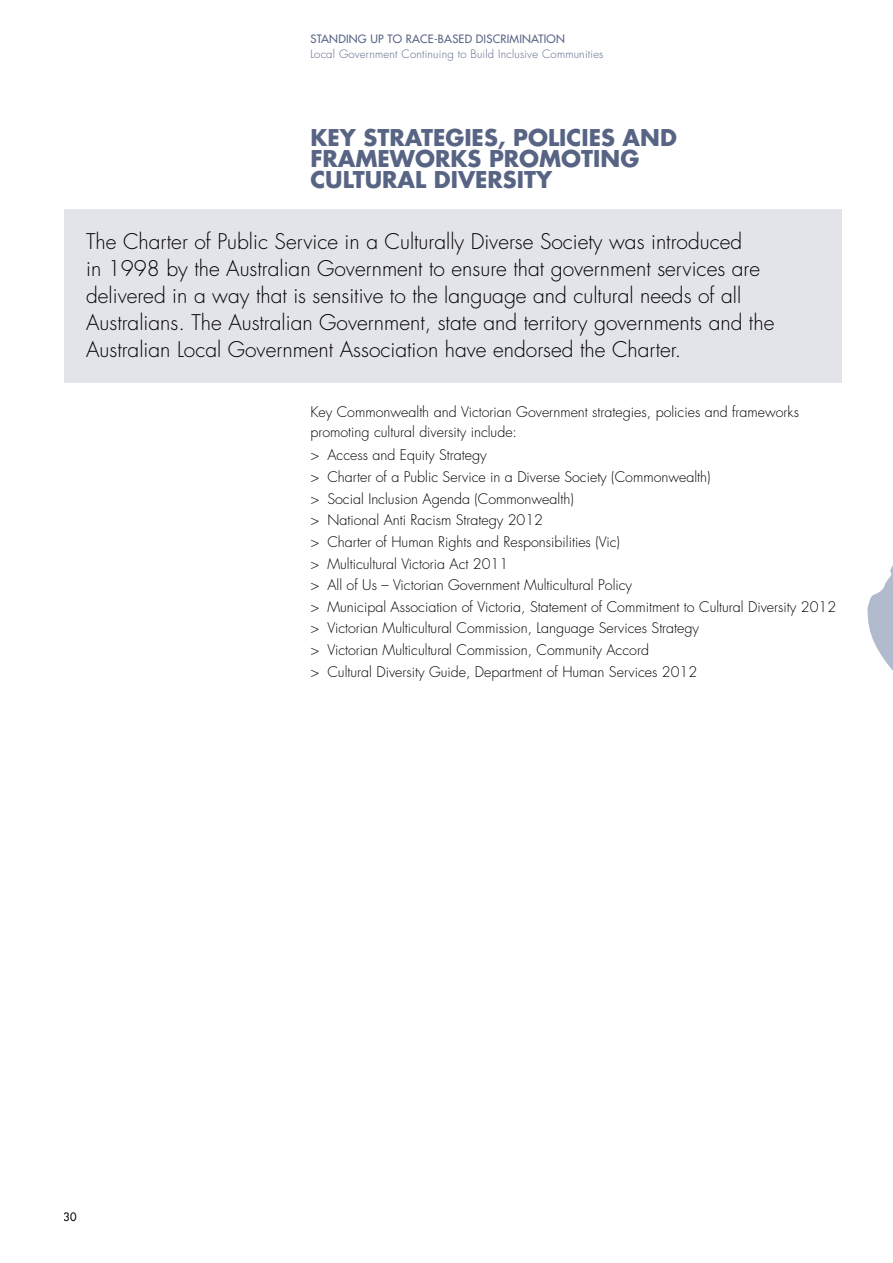
<style>
.page{position:relative;width:893px;height:1263px;background:#fff}
.page>*{position:absolute;margin:0;border:0;box-sizing:border-box;transform-origin:0 0}
.t1{font:700 22.5px/21px "Futura CE";color:#586484}
.t2{font:300 21px/27px "Futura";color:#000}
.t3{font:300 14.25px/21.6px "Futura";color:#000}
.t4{font:300 11.25px "Futura";letter-spacing:.02em;color:#586484}
.t5{font:11.25px "Futura";letter-spacing:.02em;color:#586484}
.t6{font:11.25px "Futura";color:#000}
</style>
<div class="page">
<svg style="left:867px;top:567px;width:25px;height:103px"></svg>
<div style="left:65px;top:209px;width:777px;height:174px;background:#e3e4ea"></div>
<p class="t5" style="left:310px;top:31px;width:256px">STANDING UP TO RACE-BASED DISCRIMINATION</p>
<p class="t4" style="left:310px;top:47px;width:295px">Local Government Continuing to Build Inclusive Communities</p>
<h1 class="t1" style="left:310px;top:126px;width:368px">KEY STRATEGIES, POLICIES AND<br>FRAMEWORKS PROMOTING<br>CULTURAL DIVERSITY</h1>
<p class="t2" style="left:86px;top:228px;width:690px">The Charter of Public Service in a Culturally Diverse Society was introduced<br>in 1998 by the Australian Government to ensure that government services are delivered in a way that is sensitive to the language and cultural needs of all Australians. The Australian Government, state and territory governments and the Australian Local Government Association have endorsed the Charter.</p>
<p class="t3" style="left:310px;top:402px;width:490px;line-height:19.5px">Key Commonwealth and Victorian Government strategies, policies and frameworks promoting cultural diversity include:</p>
<p class="t3" style="left:310px;top:444px;width:527px">&gt; Access and Equity Strategy<br>&gt; Charter of a Public Service in a Diverse Society (Commonwealth)<br>&gt; Social Inclusion Agenda (Commonwealth)<br>&gt; National Anti Racism Strategy 2012<br>&gt; Charter of Human Rights and Responsibilities (Vic)<br>&gt; Multicultural Victoria Act 2011<br>&gt; All of Us – Victorian Government Multicultural Policy<br>&gt; Municipal Association of Victoria, Statement of Commitment to Cultural Diversity 2012 &gt; Victorian Multicultural Commission, Language Services Strategy<br>&gt; Victorian Multicultural Commission, Community Accord<br>&gt; Cultural Diversity Guide, Department of Human Services 2012</p>
<p class="t6" style="left:64px;top:1209px;width:15px">30</p>
</div>
